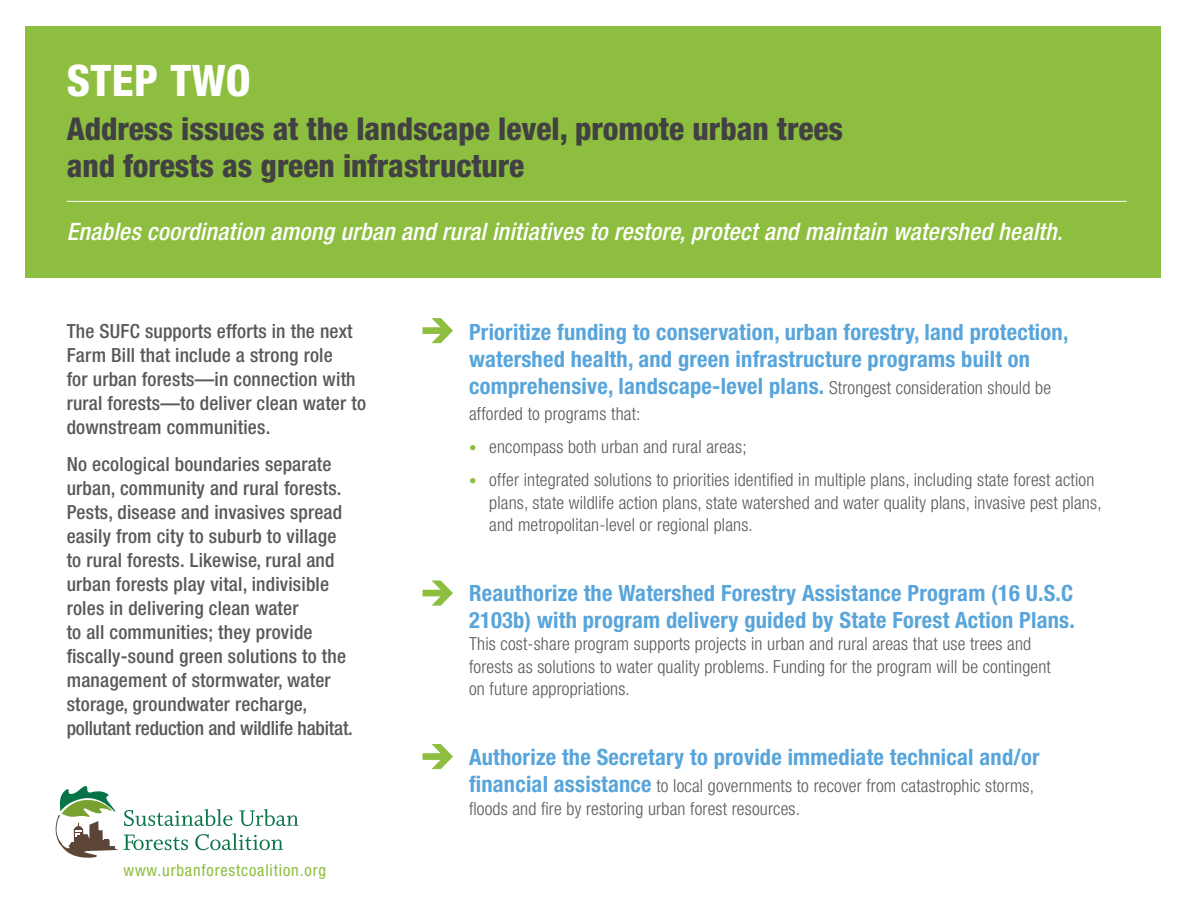
<style>
.page{position:relative;width:1188px;height:918px;background:#fff}
.page>*{position:absolute;margin:0;border:0;box-sizing:border-box;transform-origin:0 0}
.t1{font:800 condensed 43.5px "Helvetica Neue LT Std";color:#fff}
.t2{font:800 condensed 31.5px/37.5px "Helvetica Neue LT Std";color:#414042}
.t3{font:italic 500 condensed 24px "Helvetica Neue LT Std";letter-spacing:.01em;color:#fff}
.t4{font:700 condensed 22.5px/27px "Helvetica Neue LT Std";letter-spacing:.01em;color:#58a5db}
.t5{font:500 condensed 19.5px/24px "Helvetica Neue LT Std";letter-spacing:.01em;color:#58595b}
.t6{font:300 condensed 18px/22.5px "Helvetica Neue LT Std";letter-spacing:.01em;color:#58595b}
.t7{font:condensed 16.5px "Helvetica Neue LT Std";letter-spacing:.05em;color:#8ebe3f}
.s1{font-weight:300;font-size:18px;color:#58595b}
.s2{font-size:15px;color:#8ebe3f}
.s3{font-weight:700;font-size:22.5px;color:#58a5db}
</style>
<div class="page">
<div style="left:26px;top:26px;width:1135px;height:252px;background:#8ebe3f"></div>
<svg style="left:423px;top:318px;width:30px;height:25px"></svg>
<svg style="left:423px;top:580px;width:30px;height:26px"></svg>
<svg style="left:423px;top:744px;width:30px;height:25px"></svg>
<hr style="left:67px;top:201px;width:1060px;height:1px;background:#fff">
<svg style="left:55px;top:786px;width:244px;height:72px"></svg>
<h1 class="t1" style="left:67px;top:53px;width:183px">STE P TWO</h1>
<h2 class="t2" style="left:67px;top:109px;width:778px">Address issues at the landscape level, promote urban trees and forests as green infrastructure</h2>
<h3 class="t3" style="left:67px;top:217px;width:997px">Enables coordination among urban and rural initiatives to restore, protect and maintain watershed health.</h3>
<p class="t5" style="left:67px;top:319px;width:301px">The SUFC supports efforts in the next Farm Bill that include a strong role<br>for urban forests—in connection with rural forests—to deliver clean water to downstream communities.</p>
<p class="t5" style="left:67px;top:452px;width:288px">No ecological boundaries separate urban, community and rural forests.<br>Pests, disease and invasives spread easily from city to suburb to village to rural forests. Likewise, rural and urban forests play vital, indivisible roles in delivering clean water<br>to all communities; they provide fiscally-sound green solutions to the management of stormwater, water storage, groundwater recharge, pollutant reduction and wildlife habitat.</p>
<p class="t7" style="left:124px;top:860px;width:204px">www.urbanforestcoalition.org</p>
<p class="t4" style="left:469px;top:318px;width:601px">Prioritize funding to conservation, urban forestry, land protection, watershed health, and green infrastructure programs built on comprehensive, landscape-level plans. <span class="s1">Strongest consideration should be</span></p>
<p class="t6" style="left:469px;top:402px;width:173px">afforded to programs that:</p>
<p class="t6" style="left:469px;top:435px;width:279px"><span class="s2">•</span> encompass both urban and rural areas;</p>
<p class="t6" style="left:489px;top:468px;width:614px;text-indent:-20px"><span class="s2">•</span> offer integrated solutions to priorities identified in multiple plans, including state forest action plans, state wildlife action plans, state watershed and water quality plans, invasive pest plans, and metropolitan-level or regional plans.</p>
<p class="t4" style="left:469px;top:579px;width:607px">Reauthorize the Watershed Forestry Assistance Program (16 U.S.C<br>2103b) with program delivery guided by State Forest Action Plans.</p>
<p class="t6" style="left:469px;top:633px;width:583px">This cost-share program supports projects in urban and rural areas that use trees and forests as solutions to water quality problems. Funding for the program will be contingent on future appropriations.</p>
<p class="t4" style="left:469px;top:743px;width:572px">Authorize the Secretary to provide immediate technical and/or</p>
<p class="t6" style="left:469px;top:774px;width:567px"><span class="s3">financial assistance</span> to local governments to recover from catastrophic storms, floods and fire by restoring urban forest resources.</p>
</div>
